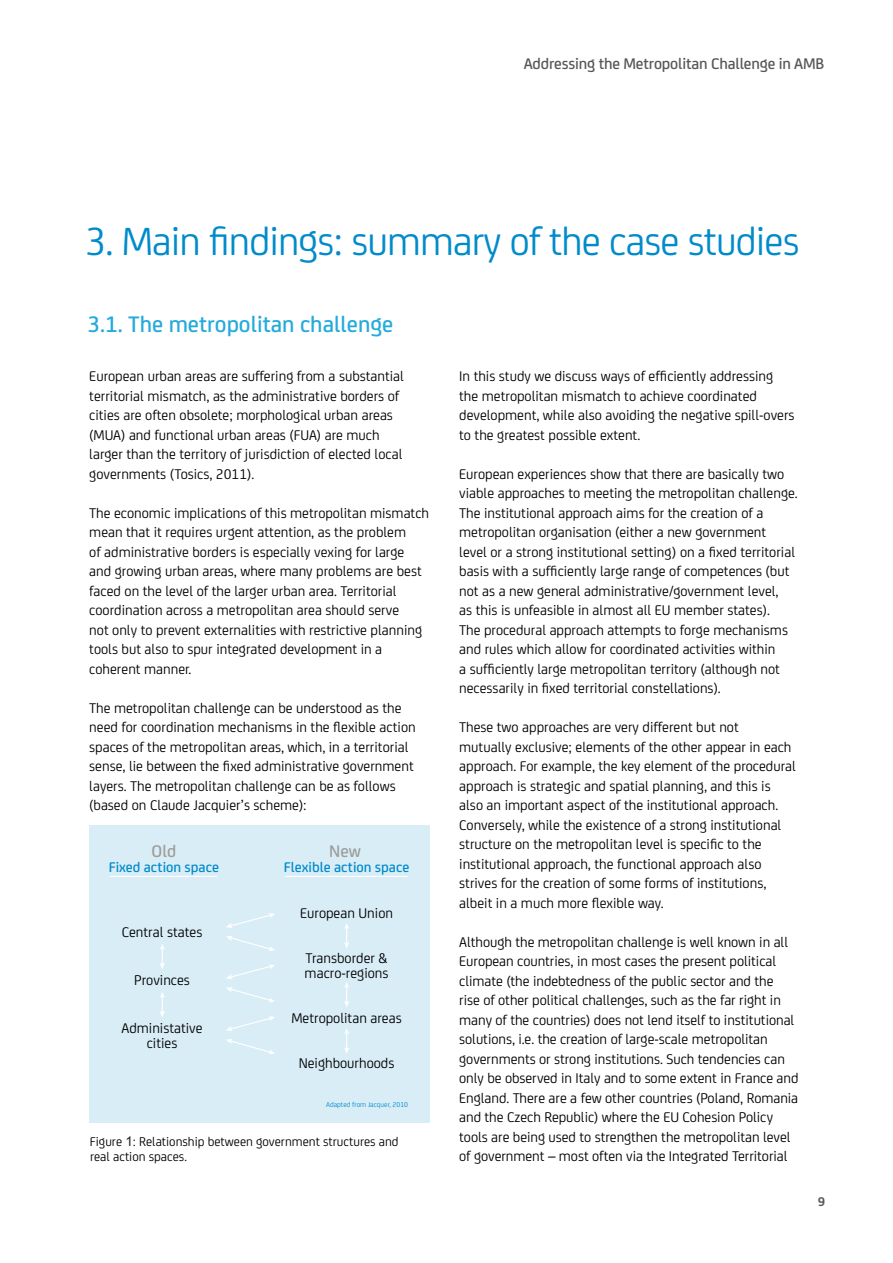
<style>
.page{position:relative;width:893px;height:1263px;background:#fff}
.page>*{position:absolute;margin:0;border:0;box-sizing:border-box;transform-origin:0 0}
.t1{font:42px "FS Joey";letter-spacing:-.02em;color:#008bcb}
.t2{font:500 24px "FS Joey";color:#25aadd}
.t3{font:500 18px "FS Joey";color:#9d9d9c}
.t4{font:500 16.5px "FS Joey";letter-spacing:-.01em;color:#575756}
.t5{font:15px/19.5px "FS Joey";color:#000}
.t6{font:500 15px "FS Joey";color:#008bcb}
.t7{font:13.5px/15px "FS Joey";color:#000}
.t8{font:700 13.5px "FS Joey";color:#575756}
.t9{font:7.5px "FS Joey";color:#008bcb}
.s1{font-family:"Arial";color:#222}
</style>
<div class="page">
<div style="left:89px;top:825px;width:340px;height:298px;background:#d9edf7"></div>
<svg style="left:160px;top:944px;width:5px;height:25px"></svg>
<svg style="left:226px;top:913px;width:49px;height:15px"></svg>
<svg style="left:226px;top:936px;width:49px;height:15px"></svg>
<svg style="left:226px;top:964px;width:49px;height:15px"></svg>
<svg style="left:226px;top:987px;width:49px;height:15px"></svg>
<svg style="left:226px;top:1016px;width:49px;height:15px"></svg>
<svg style="left:226px;top:1039px;width:49px;height:15px"></svg>
<svg style="left:344px;top:923px;width:5px;height:25px"></svg>
<svg style="left:344px;top:982px;width:5px;height:25px"></svg>
<svg style="left:344px;top:1029px;width:5px;height:25px"></svg>
<svg style="left:160px;top:992px;width:5px;height:25px"></svg>
<hr style="left:111px;top:876px;width:106px;height:1px;background:#fff">
<hr style="left:286px;top:876px;width:121px;height:1px;background:#fff">
<p class="t4" style="left:524px;top:51px;width:302px">Addressing the Metropolitan Challenge in AMB</p>
<h1 class="t1" style="left:84px;top:211px;width:717px">3. Main findings: summary of the case studies</h1>
<h2 class="t2" style="left:87px;top:306px;width:307px">3.1. The metropolitan challenge</h2>
<p class="t5" style="left:89px;top:365px;width:316px">European urban areas are suffering from a substantial territorial mismatch, as the administrative borders of cities are often obsolete; morphological urban areas (MUA) and functional urban areas (FUA) are much larger than the territory of jurisdiction of elected local governments (Tosics, 2011).</p>
<p class="t5" style="left:89px;top:502px;width:341px">The economic implications of this metropolitan mismatch mean that it requires urgent attention, as the problem<br>of administrative borders is especially vexing for large and growing urban areas, where many problems are best faced on the level of the larger urban area. Territorial coordination across a metropolitan area should serve<br>not only to prevent externalities with restrictive planning tools but also to spur integrated development in a coherent manner.</p>
<p class="t5" style="left:89px;top:697px;width:328px">The metropolitan challenge can be understood as the need for coordination mechanisms in the flexible action spaces of the metropolitan areas, which, in a territorial sense, lie between the fixed administrative government layers. The metropolitan challenge can be as follows (based on Claude Jacquier’s scheme):</p>
<p class="t3" style="left:152px;top:837px;width:26px">Old</p>
<p class="t6" style="left:109px;top:856px;width:112px">Fixed action space</p>
<p class="t5" style="left:122px;top:921px;width:82px">Central states</p>
<p class="t5" style="left:134px;top:969px;width:57px">Provinces</p>
<p class="t5" style="left:122px;top:1020px;width:83px;line-height:15px;text-align:center">Administative cities</p>
<p class="t3" style="left:329px;top:837px;width:33px">New</p>
<p class="t6" style="left:284px;top:856px;width:127px">Flexible action space</p>
<p class="t5" style="left:300px;top:902px;width:94px">European Union</p>
<p class="t5" style="left:305px;top:949px;width:85px;line-height:15px">Transborder &amp; macro-regions</p>
<p class="t5" style="left:291px;top:1007px;width:112px">Metropolitan areas</p>
<p class="t5" style="left:299px;top:1052px;width:97px">Neighbourhoods</p>
<p class="t9" style="left:326px;top:1099px;width:84px">Adapted from Jacquer, 2010</p>
<p class="t7" style="left:90px;top:1133px;width:310px">Figure <span class="s1">1</span>: Relationship between government structures and real action spaces.</p>
<p class="t5" style="left:459px;top:365px;width:337px">In this study we discuss ways of efficiently addressing the metropolitan mismatch to achieve coordinated development, while also avoiding the negative spill-overs to the greatest possible extent.</p>
<p class="t5" style="left:459px;top:463px;width:340px">European experiences show that there are basically two viable approaches to meeting the metropolitan challenge.<br>The institutional approach aims for the creation of a metropolitan organisation (either a new government<br>level or a strong institutional setting) on a fixed territorial basis with a sufficiently large range of competences (but not as a new general administrative/government level,<br>as this is unfeasible in almost all EU member states).<br>The procedural approach attempts to forge mechanisms and rules which allow for coordinated activities within<br>a sufficiently large metropolitan territory (although not necessarily in fixed territorial constellations).</p>
<p class="t5" style="left:459px;top:716px;width:338px">These two approaches are very different but not<br>mutually exclusive; elements of the other appear in each approach. For example, the key element of the procedural approach is strategic and spatial planning, and this is also an important aspect of the institutional approach.<br>Conversely, while the existence of a strong institutional structure on the metropolitan level is specific to the institutional approach, the functional approach also strives for the creation of some forms of institutions, albeit in a much more flexible way.</p>
<p class="t5" style="left:459px;top:931px;width:341px">Although the metropolitan challenge is well known in all European countries, in most cases the present political climate (the indebtedness of the public sector and the<br>rise of other political challenges, such as the far right in many of the countries) does not lend itself to institutional solutions, i.e. the creation of large-scale metropolitan governments or strong institutions. Such tendencies can only be observed in Italy and to some extent in France and England. There are a few other countries (Poland, Romania and the Czech Republic) where the EU Cohesion Policy tools are being used to strengthen the metropolitan level of government – most often via the Integrated Territorial</p>
<p class="t8" style="left:818px;top:1192px;width:9px">9</p>
</div>
